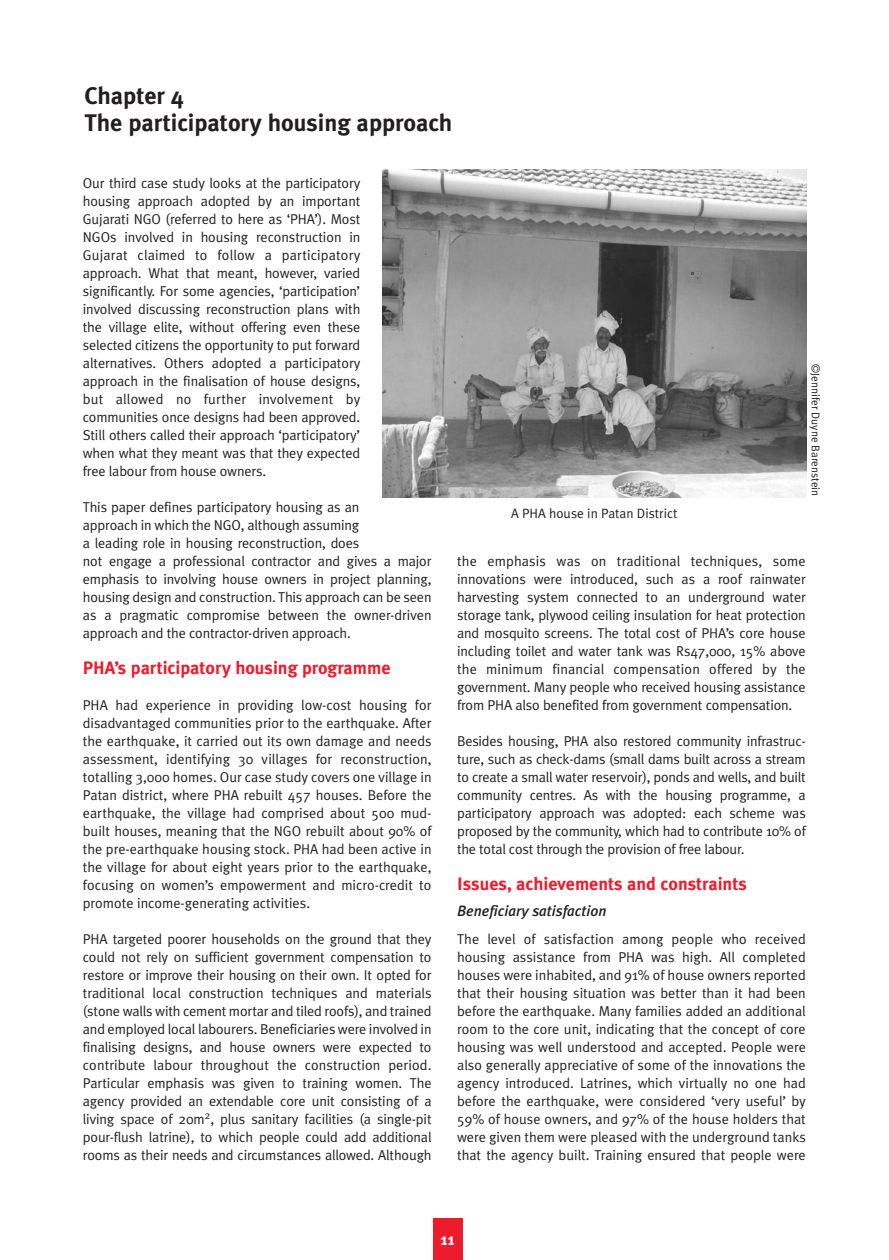
<style>
.page{position:relative;width:889px;height:1260px;background:#fff}
.page>*{position:absolute;margin:0;border:0;box-sizing:border-box;transform-origin:0 0}
.t1{font:700 24px/27px "Meta Plus";color:#231f20}
.t2{font:700 18px "Meta Plus";color:#ee1b2c}
.t3{font:700 16.5px "Meta Plus";color:#fff}
.t4{font:italic 500 15px "Meta Plus";color:#231f20}
.t5{font:14.25px/18px "Meta Plus Normal";letter-spacing:-.01em;color:#231f20;text-align:justify}
.t6{font:13.5px "Meta Plus Normal";color:#231f20}
.t7{font:11.25px "Meta Plus Normal";color:#231f20}
.s1{font-family:"Meta"}
</style>
<div class="page">
<svg style="left:382px;top:169px;width:425px;height:1090px"></svg>
<h1 class="t1" style="left:84px;top:85px;width:369px">Chapter 4<br>The participatory housing approach</h1>
<p class="t5" style="left:83px;top:175px;width:279px">Our third case study looks at the participatory housing approach adopted by an important Gujarati NGO (referred to here as ‘PHA’). Most NGOs involved in housing reconstruction in Gujarat claimed to follow a participatory approach. What that meant, however, varied significantly. For some agencies, ‘participation’ involved discussing reconstruction plans with the village elite, without offering even these selected citizens the opportunity to put forward alternatives. Others adopted a participatory approach in the finalisation of house designs, but allowed no further involvement by communities once designs had been approved.<br>Still others called their approach ‘participatory’ when what they meant was that they expected free labour from house owners.</p>
<p class="t5" style="left:83px;top:499px;width:350px;text-align:left">This paper defines participatory housing as an<br>approach in which the NGO, although assuming<br>a leading role in housing reconstruction, does<br>not engage a professional contractor and gives a major emphasis to involving house owners in project planning, housing design and construction. This approach can be seen as a pragmatic compromise between the owner-driven approach and the contractor-driven approach.</p>
<p class="t2" style="left:83px;top:661px;width:309px">PHA’s participatory housing programme</p>
<p class="t5" style="left:83px;top:697px;width:350px">PHA had experience in providing low-cost housing for disadvantaged communities prior to the earthquake. After the earthquake, it carried out its own damage and needs assessment, identifying 30 villages for reconstruction, totalling 3,000 homes. Our case study covers one village in Patan district, where PHA rebuilt 457 houses. Before the earthquake, the village had comprised about 500 mud&shy;built houses, meaning that the NGO rebuilt about 90% of the pre-earthquake housing stock. PHA had been active in the village for about eight years prior to the earthquake, focusing on women’s empowerment and micro-credit to promote income-generating activities.</p>
<p class="t5" style="left:83px;top:931px;width:350px">PHA targeted poorer households on the ground that they could not rely on sufficient government compensation to restore or improve their housing on their own. It opted for traditional local construction techniques and materials (stone walls with cement mortar and tiled roofs), and trained and employed local labourers. Beneficiaries were involved in finalising designs, and house owners were expected to contribute labour throughout the construction period.<br>Particular emphasis was given to training women. The agency provided an extendable core unit consisting of a living space of 20m<sup>2</sup>, plus sanitary facilities (a single-pit pour-flush latrine), to which people could add additional rooms as their needs and circumstances allowed. Although</p>
<p class="t6" style="left:511px;top:508px;width:168px">A PHA house in Patan District</p>
<p class="t7" style="left:820px;top:364px;width:133px;rotate:90deg"><span class="s1">©</span>Jennifer Duyne Barenstein</p>
<p class="t5" style="left:457px;top:553px;width:350px">the emphasis was on traditional techniques, some innovations were introduced, such as a roof rainwater harvesting system connected to an underground water storage tank, plywood ceiling insulation for heat protection and mosquito screens. The total cost of PHA’s core house including toilet and water tank was Rs47,000, 15% above the minimum financial compensation offered by the government. Many people who received housing assistance from PHA also benefited from government compensation.</p>
<p class="t5" style="left:457px;top:733px;width:350px">Besides housing, PHA also restored community infrastruc&shy;ture, such as check-dams (small dams built across a stream to create a small water reservoir), ponds and wells, and built community centres. As with the housing programme, a participatory approach was adopted: each scheme was proposed by the community, which had to contribute 10% of the total cost through the provision of free labour.</p>
<p class="t2" style="left:457px;top:877px;width:291px">Issues, achievements and constraints</p>
<p class="t4" style="left:457px;top:905px;width:151px">Beneficiary satisfaction</p>
<p class="t5" style="left:457px;top:931px;width:350px">The level of satisfaction among people who received housing assistance from PHA was high. All completed houses were inhabited, and 91% of house owners reported that their housing situation was better than it had been before the earthquake. Many families added an additional room to the core unit, indicating that the concept of core housing was well understood and accepted. People were also generally appreciative of some of the innovations the agency introduced. Latrines, which virtually no one had before the earthquake, were considered ‘very useful’ by 59% of house owners, and 97% of the house holders that were given them were pleased with the underground tanks that the agency built. Training ensured that people were</p>
<p class="t3" style="left:441px;top:1232px;width:15px">11</p>
</div>
